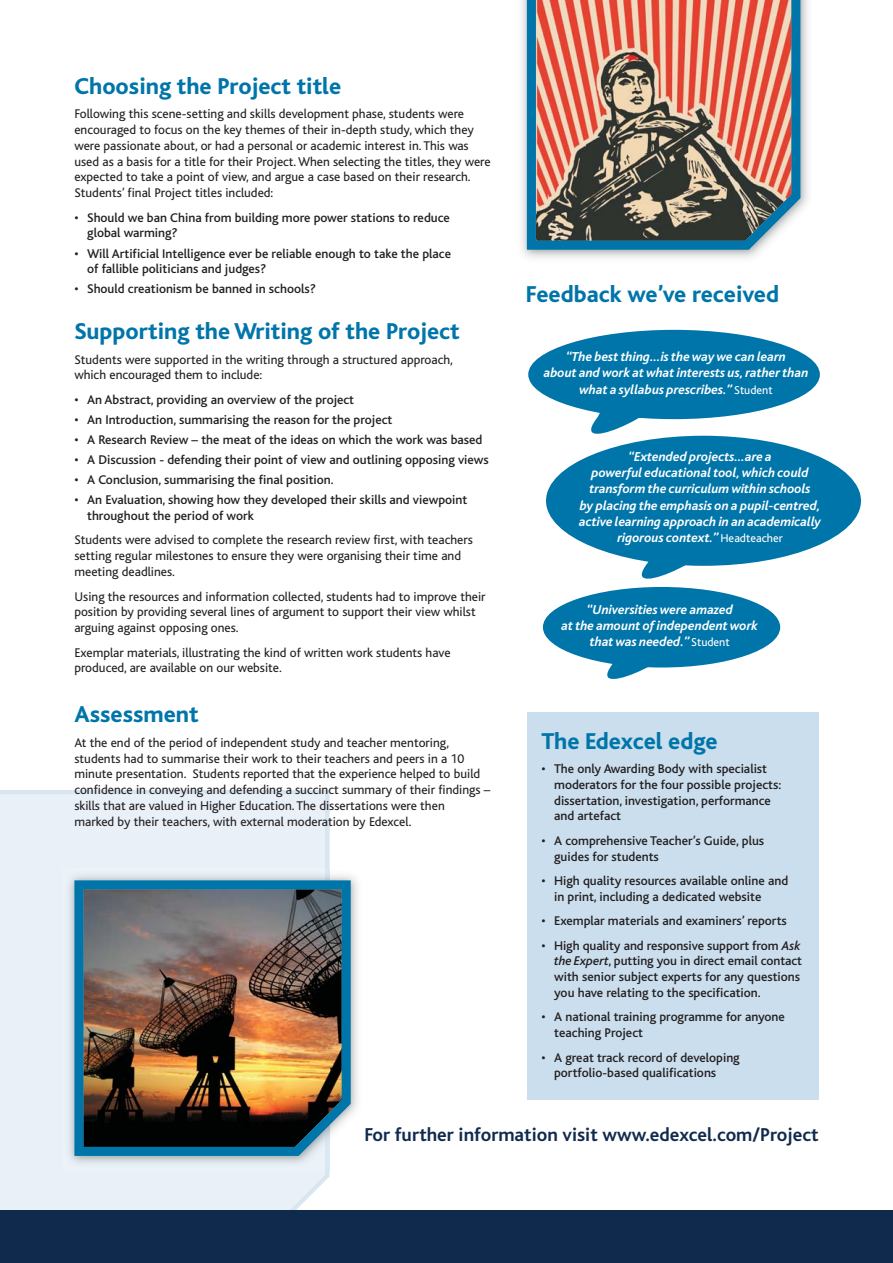
<style>
.page{position:relative;width:893px;height:1263px;background:#fff}
.page>*{position:absolute;margin:0;border:0;box-sizing:border-box;transform-origin:0 0}
.t1{font:800 24px "Bliss";color:#0075a9}
.t2{font:700 19.5px "Bliss";color:#102a4e}
.t3{font:italic 700 13.5px/16.2px "Bliss";color:#fff;text-align:center}
.t4{font:13.2px/15.9px "Bliss";color:#231f20}
.t5{font:500 13.2px/15.9px "Bliss";color:#231f20}
.s1{font-weight:400;font-style:normal;font-size:12px}
.s2{font-style:italic}
</style>
<div class="page">
<div style="left:0;top:790px;width:330px;height:421px;background:#e9f0f7"></div>
<div style="left:0;top:1211px;width:893px;height:52px;background:#102a4e"></div>
<img style="left:521px;top:0;width:287px;height:258px">
<svg style="left:527px;top:0;width:273px;height:250px;background:#a17c72"></svg>
<img style="left:63px;top:869px;width:295px;height:301px">
<img style="left:74px;top:880px;width:277px;height:276px">
<div style="left:527px;top:713px;width:292px;height:387px;background:#cadeed"></div>
<div style="left:528px;top:330px;width:292px;height:89px;background:#0075a9;border-radius:50%"></div>
<svg style="left:565px;top:404px;width:127px;height:58px"></svg>
<div style="left:546px;top:436px;width:315px;height:130px;background:#0075a9;border-radius:50%"></div>
<svg style="left:616px;top:554px;width:127px;height:44px"></svg>
<div style="left:543px;top:587px;width:237px;height:80px;background:#0075a9;border-radius:50%"></div>
<svg style="left:581px;top:656px;width:127px;height:23px"></svg>
<h1 class="t1" style="left:74px;top:77px;width:268px">Choosing the Project title</h1>
<p class="t4" style="left:74px;top:107px;width:418px">Following this scene-setting and skills development phase, students were encouraged to focus on the key themes of their in-depth study, which they were passionate about, or had a personal or academic interest in. This was used as a basis for a title for their Project. When selecting the titles, they were expected to take a point of view, and argue a case based on their research.<br>Students’ final Project titles included:</p>
<p class="t5" style="left:87px;top:211px;width:364px;text-indent:-13px">• Should we ban China from building more power stations to reduce global warming?</p>
<p class="t5" style="left:87px;top:246px;width:365px;text-indent:-13px">• Will Artificial Intelligence ever be reliable enough to take the place of fallible politicians and judges?</p>
<p class="t5" style="left:74px;top:282px;width:243px">• Should creationism be banned in schools?</p>
<h1 class="t1" style="left:74px;top:322px;width:387px">Supporting the Writing of the Project</h1>
<p class="t4" style="left:74px;top:353px;width:380px">Students were supported in the writing through a structured approach, which encouraged them to include:</p>
<p class="t5" style="left:74px;top:393px;width:281px">• An Abstract, providing an overview of the project</p>
<p class="t5" style="left:74px;top:413px;width:319px">• An Introduction, summarising the reason for the project</p>
<p class="t5" style="left:74px;top:433px;width:410px">• A Research Review – the meat of the ideas on which the work was based</p>
<p class="t5" style="left:74px;top:453px;width:416px">• A Discussion - defending their point of view and outlining opposing views</p>
<p class="t5" style="left:74px;top:473px;width:261px">• A Conclusion, summarising the final position.</p>
<p class="t5" style="left:87px;top:493px;width:382px;text-indent:-13px">• An Evaluation, showing how they developed their skills and viewpoint throughout the period of work</p>
<p class="t4" style="left:74px;top:533px;width:400px">Students were advised to complete the research review first, with teachers setting regular milestones to ensure they were organising their time and meeting deadlines.</p>
<p class="t4" style="left:74px;top:589px;width:413px">Using the resources and information collected, students had to improve their position by providing several lines of argument to support their view whilst arguing against opposing ones.</p>
<p class="t4" style="left:74px;top:645px;width:378px">Exemplar materials, illustrating the kind of written work students have produced, are available on our website.</p>
<h1 class="t1" style="left:74px;top:705px;width:126px">Assessment</h1>
<p class="t4" style="left:74px;top:736px;width:418px">At the end of the period of independent study and teacher mentoring, students had to summarise their work to their teachers and peers in a 10 minute presentation. Students reported that the experience helped to build confidence in conveying and defending a succinct summary of their findings – skills that are valued in Higher Education. The dissertations were then<br>marked by their teachers, with external moderation by Edexcel.</p>
<h1 class="t1" style="left:526px;top:285px;width:255px">Feedback we’ve received</h1>
<p class="t3" style="left:544px;top:350px;width:266px">“The best thing…is the way we can learn<br>about and work at what interests us, rather than what a syllabus prescribes.” <span class="s1">Student</span></p>
<p class="t3" style="left:579px;top:450px;width:244px">“Extended projects…are a<br>powerful educational tool, which could transform the curriculum within schools<br>by placing the emphasis on a pupil-centred, active learning approach in an academically rigorous context.” <span class="s1">Headteacher</span></p>
<p class="t3" style="left:562px;top:603px;width:198px">“Universities were amazed<br>at the amount of independent work that was needed.” <span class="s1">Student</span></p>
<h1 class="t1" style="left:541px;top:731px;width:178px">The Edexcel edge</h1>
<p class="t5" style="left:554px;top:762px;width:229px;text-indent:-13px">• The only Awarding Body with specialist moderators for the four possible projects: dissertation, investigation, performance and artefact</p>
<p class="t5" style="left:554px;top:834px;width:212px;text-indent:-13px">• A comprehensive Teacher’s Guide, plus guides for students</p>
<p class="t5" style="left:554px;top:874px;width:236px;text-indent:-13px">• High quality resources available online and in print, including a dedicated website</p>
<p class="t5" style="left:541px;top:914px;width:247px">• Exemplar materials and examiners’ reports</p>
<p class="t5" style="left:554px;top:938px;width:249px;text-indent:-13px">• High quality and responsive support from <span class="s2">Ask the Expert</span>, putting you in direct email contact with senior subject experts for any questions you have relating to the specification.</p>
<p class="t5" style="left:554px;top:1010px;width:232px;text-indent:-13px">• A national training programme for anyone teaching Project</p>
<p class="t5" style="left:554px;top:1050px;width:187px;text-indent:-13px">• A great track record of developing portfolio-based qualifications</p>
<h2 class="t2" style="left:364px;top:1127px;width:456px">For further information visit www.edexcel.com/Project</h2>
</div>
